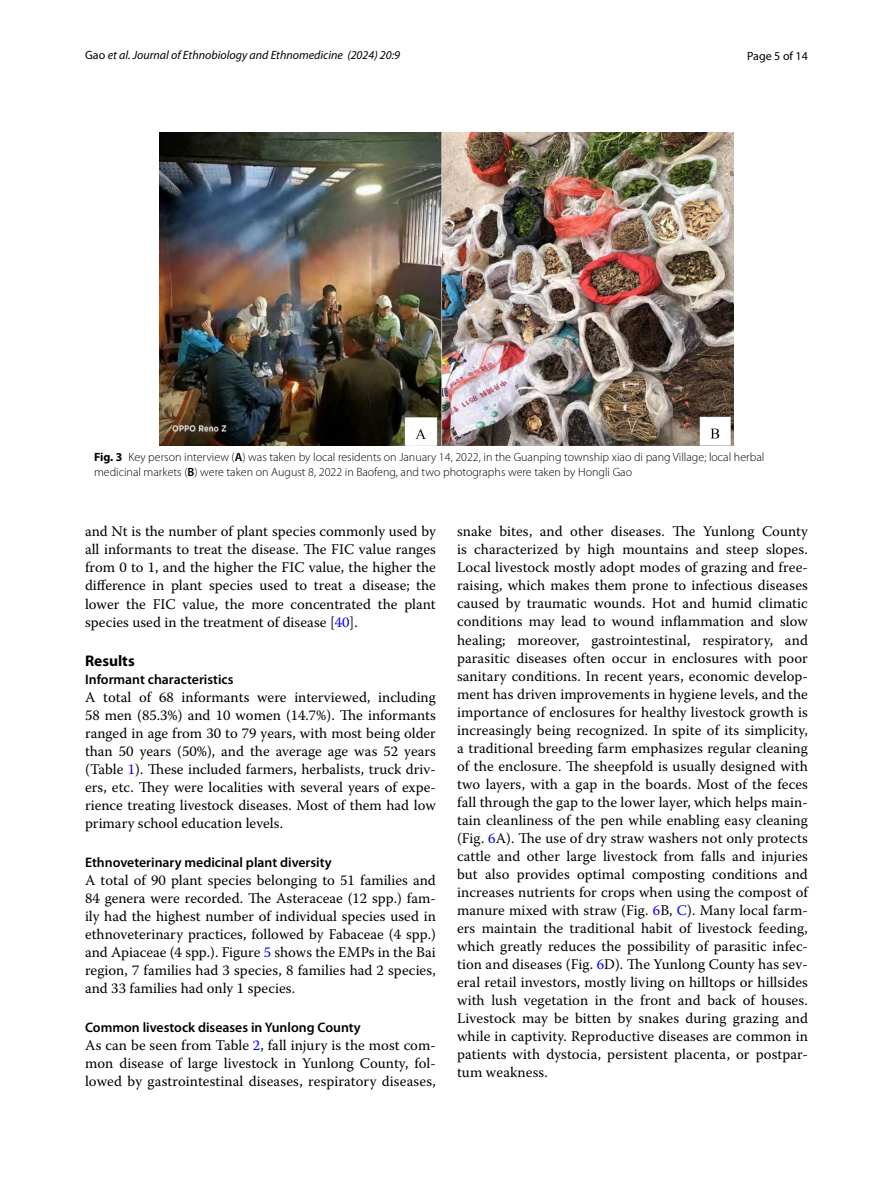
<style>
.page{position:relative;width:893px;height:1187px;background:#fff}
.page>*{position:absolute;margin:0;border:0;box-sizing:border-box;transform-origin:0 0}
.t1{font:700 15.45px "Myriad Pro";color:#000}
.t2{font:14.7px/18px "Warnock Pro";letter-spacing:.005em;color:#000;text-align:justify}
.t3{font:600 13.8px "Myriad Pro";color:#000}
.t4{font:300 12px/15px "Myriad Pro";color:#000}
.t5{font:italic 12px "Myriad Pro";color:#000}
.t6{font:12px "Myriad Pro";color:#000}
.s1{font-style:normal}
.s2{font-weight:700}
.s3{font-weight:600}
.s4{color:#00f}
</style>
<div class="page">
<img style="left:160px;top:133px;width:573px;height:313px">
<p class="t5" style="left:85px;top:48px;width:317px"><span class="s1">Gao</span> et al. Journal of Ethnobiology and Ethnomedicine (2024) 20:9</p>
<p class="t6" style="left:747px;top:48px;width:62px">Page 5 of 14</p>
<p class="t4" style="left:94px;top:450px;width:672px"><span class="s2">Fig. 3</span> Key person interview (<span class="s3">A</span>) was taken by local residents on January 14, 2022, in the Guanping township xiao di pang Village; local herbal medicinal markets (<span class="s3">B</span>) were taken on August 8, 2022 in Baofeng, and two photographs were taken by Hongli Gao</p>
<p class="t2" style="left:85px;top:522px;width:352px">and Nt is the number of plant species commonly used by all informants to treat the disease. The FIC value ranges from 0 to 1, and the higher the FIC value, the higher the difference in plant species used to treat a disease; the lower the FIC value, the more concentrated the plant species used in the treatment of disease [<span class="s4">40</span>].</p>
<p class="t1" style="left:85px;top:650px;width:51px">Results</p>
<p class="t3" style="left:85px;top:670px;width:150px">Informant characteristics</p>
<p class="t2" style="left:85px;top:687px;width:352px">A total of 68 informants were interviewed, including 58 men (85.3%) and 10 women (14.7%). The informants ranged in age from 30 to 79 years, with most being older than 50 years (50%), and the average age was 52 years (Table <span class="s4">1</span>). These included farmers, herbalists, truck driv&shy;ers, etc. They were localities with several years of expe&shy;rience treating livestock diseases. Most of them had low primary school education levels.</p>
<p class="t3" style="left:85px;top:853px;width:248px">Ethnoveterinary medicinal plant diversity</p>
<p class="t2" style="left:85px;top:870px;width:352px">A total of 90 plant species belonging to 51 families and 84 genera were recorded. The Asteraceae (12 spp.) fam&shy;ily had the highest number of individual species used in ethnoveterinary practices, followed by Fabaceae (4 spp.) and Apiaceae (4 spp.). Figure <span class="s4">5</span> shows the EMPs in the Bai region, 7 families had 3 species, 8 families had 2 species, and 33 families had only 1 species.</p>
<p class="t3" style="left:85px;top:1018px;width:277px">Common livestock diseases in Yunlong County</p>
<p class="t2" style="left:85px;top:1036px;width:352px">As can be seen from Table <span class="s4">2</span>, fall injury is the most com&shy;mon disease of large livestock in Yunlong County, fol&shy;lowed by gastrointestinal diseases, respiratory diseases,</p>
<p class="t2" style="left:457px;top:522px;width:352px">snake bites, and other diseases. The Yunlong County is characterized by high mountains and steep slopes.<br>Local livestock mostly adopt modes of grazing and free&shy;raising, which makes them prone to infectious diseases caused by traumatic wounds. Hot and humid climatic conditions may lead to wound inflammation and slow healing; moreover, gastrointestinal, respiratory, and parasitic diseases often occur in enclosures with poor sanitary conditions. In recent years, economic develop&shy;ment has driven improvements in hygiene levels, and the importance of enclosures for healthy livestock growth is increasingly being recognized. In spite of its simplicity, a traditional breeding farm emphasizes regular cleaning of the enclosure. The sheepfold is usually designed with two layers, with a gap in the boards. Most of the feces fall through the gap to the lower layer, which helps main&shy;tain cleanliness of the pen while enabling easy cleaning (Fig. <span class="s4">6</span>A). The use of dry straw washers not only protects cattle and other large livestock from falls and injuries but also provides optimal composting conditions and increases nutrients for crops when using the compost of manure mixed with straw (Fig. <span class="s4">6</span>B, <span class="s4">C</span>). Many local farm&shy;ers maintain the traditional habit of livestock feeding, which greatly reduces the possibility of parasitic infec&shy;tion and diseases (Fig. <span class="s4">6</span>D). The Yunlong County has sev&shy;eral retail investors, mostly living on hilltops or hillsides with lush vegetation in the front and back of houses.<br>Livestock may be bitten by snakes during grazing and while in captivity. Reproductive diseases are common in patients with dystocia, persistent placenta, or postpar&shy;tum weakness.</p>
</div>
